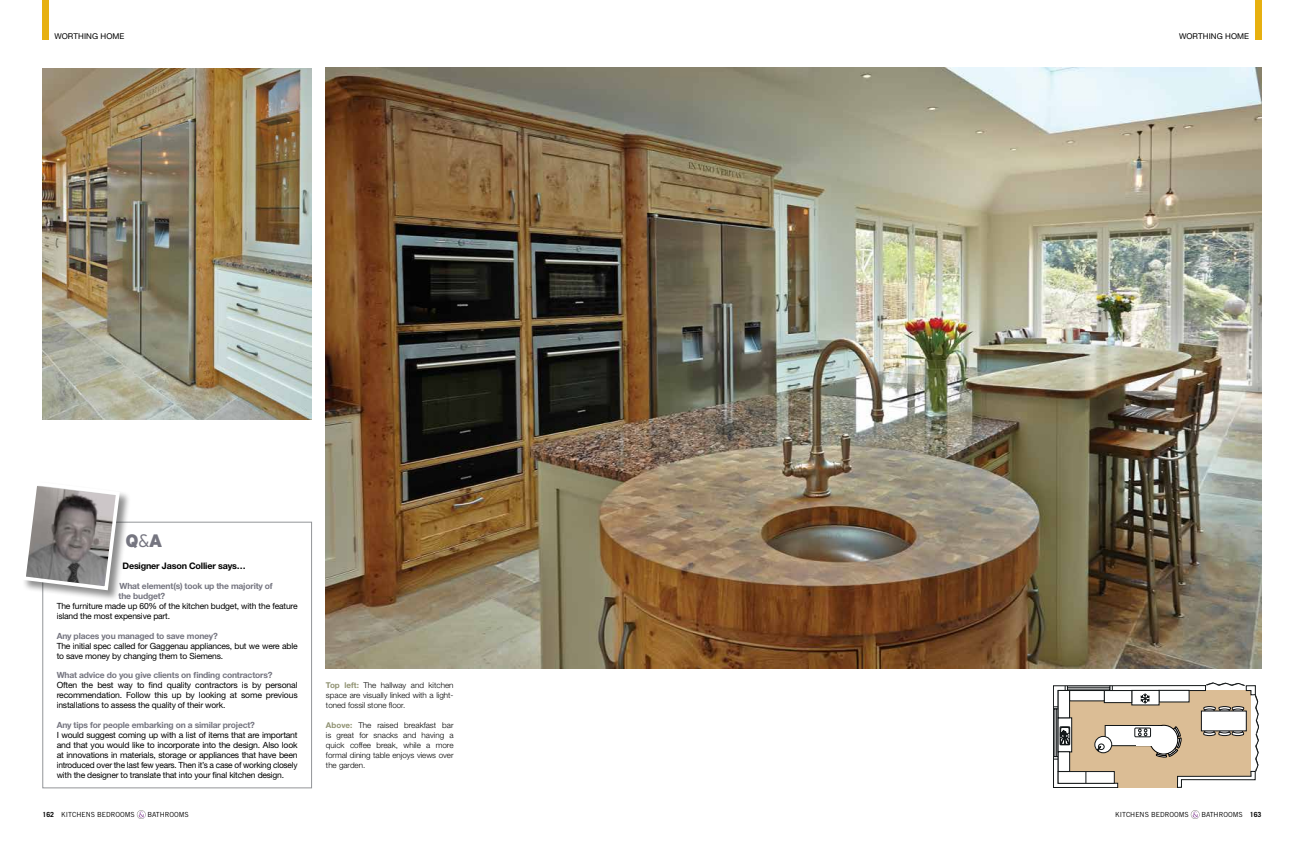
<style>
.page{position:relative;width:1304px;height:842px;background:#fff}
.page>*{position:absolute;margin:0;border:0;box-sizing:border-box;transform-origin:0 0}
.t1{font:900 18px "Interstate";color:#757580}
.t2{font:700 9px "Helvetica Neue LT";letter-spacing:-.02em;color:#000}
.t3{font:8.5px/9.9px "Helvetica Neue LT";letter-spacing:-.02em;color:#000}
.t4{font:700 8.5px/9.9px "Helvetica Neue LT";letter-spacing:-.02em;color:#757580}
.t5{font:300 8px/9.9px "Helvetica Neue LT";color:#000;text-align:justify}
.t6{font:8px "Helvetica Neue LT";letter-spacing:.015em;color:#000}
.t7{font:7px "Trade Gothic LT";color:#000}
.s1{font-weight:300}
.s2{font-weight:700;color:#919373}
.s3{font-weight:700}
</style>
<div class="page">
<div style="left:1255px;top:0;width:6px;height:39px;background:#e7b00f"></div>
<svg style="left:1191px;top:810px;width:9px;height:9px"></svg>
<svg style="left:137px;top:810px;width:9px;height:9px"></svg>
<div style="left:43px;top:0;width:6px;height:39px;background:#e7b00f"></div>
<div style="left:43px;top:522px;width:269px;height:266px;border:1px solid #939598"></div>
<div style="left:22px;top:481px;width:109px;height:121px;background:#000;opacity:.45"></div>
<svg style="left:22px;top:481px;width:100px;height:111px"></svg>
<svg style="left:1053px;top:683px;width:206px;height:105px"></svg>
<div style="left:1201px;top:711px;width:45px;height:20px;background:#fff"></div>
<img style="left:326px;top:67px;width:935px;height:601px">
<img style="left:43px;top:68px;width:269px;height:352px">
<p class="t6" style="left:54px;top:31px;width:72px">WORTHING HOME</p>
<h1 class="t1" style="left:126px;top:531px;width:39px">Q<span class="s1">&amp;</span>A</h1>
<p class="t2" style="left:123px;top:560px;width:125px">Designer Jason Collier says…</p>
<p class="t4" style="left:119px;top:581px;width:156px">What element(s) took up the majority of the budget?</p>
<p class="t3" style="left:57px;top:601px;width:242px">The furniture made up 60% of the kitchen budget, with the feature island the most expensive part.</p>
<p class="t4" style="left:57px;top:630px;width:163px">Any places you managed to save money?</p>
<p class="t3" style="left:57px;top:640px;width:242px">The initial spec called for Gaggenau appliances, but we were able to save money by changing them to Siemens.</p>
<p class="t4" style="left:57px;top:670px;width:217px">What advice do you give clients on finding contractors?</p>
<p class="t3" style="left:57px;top:680px;width:242px;text-align:justify">Often the best way to find quality contractors is by personal recommendation. Follow this up by looking at some previous installations to assess the quality of their work.</p>
<p class="t4" style="left:57px;top:720px;width:200px">Any tips for people embarking on a similar project?</p>
<p class="t3" style="left:57px;top:730px;width:242px;text-align:justify">I would suggest coming up with a list of items that are important and that you would like to incorporate into the design. Also look at innovations in materials, storage or appliances that have been introduced over the last few years. Then it’s a case of working closely with the designer to translate that into your final kitchen design.</p>
<p class="t5" style="left:326px;top:680px;width:129px"><span class="s2">Top left:</span> The hallway and kitchen space are visually linked with a light&shy;toned fossil stone floor.</p>
<p class="t5" style="left:326px;top:720px;width:129px"><span class="s2">Above:</span> The raised breakfast bar is great for snacks and having a quick coffee break, while a more formal dining table enjoys views over the garden.</p>
<p class="t6" style="left:1179px;top:31px;width:72px">WORTHING HOME</p>
<p class="t7" style="left:43px;top:810px;width:94px"><span class="s3">162</span> KITCHENS BEDROOMS</p>
<p class="t7" style="left:147px;top:810px;width:43px">BATHROOMS</p>
<p class="t7" style="left:1115px;top:810px;width:75px">KITCHENS BEDROOMS</p>
<p class="t7" style="left:1201px;top:810px;width:62px">BATHROOMS <span class="s3">163</span></p>
</div>
